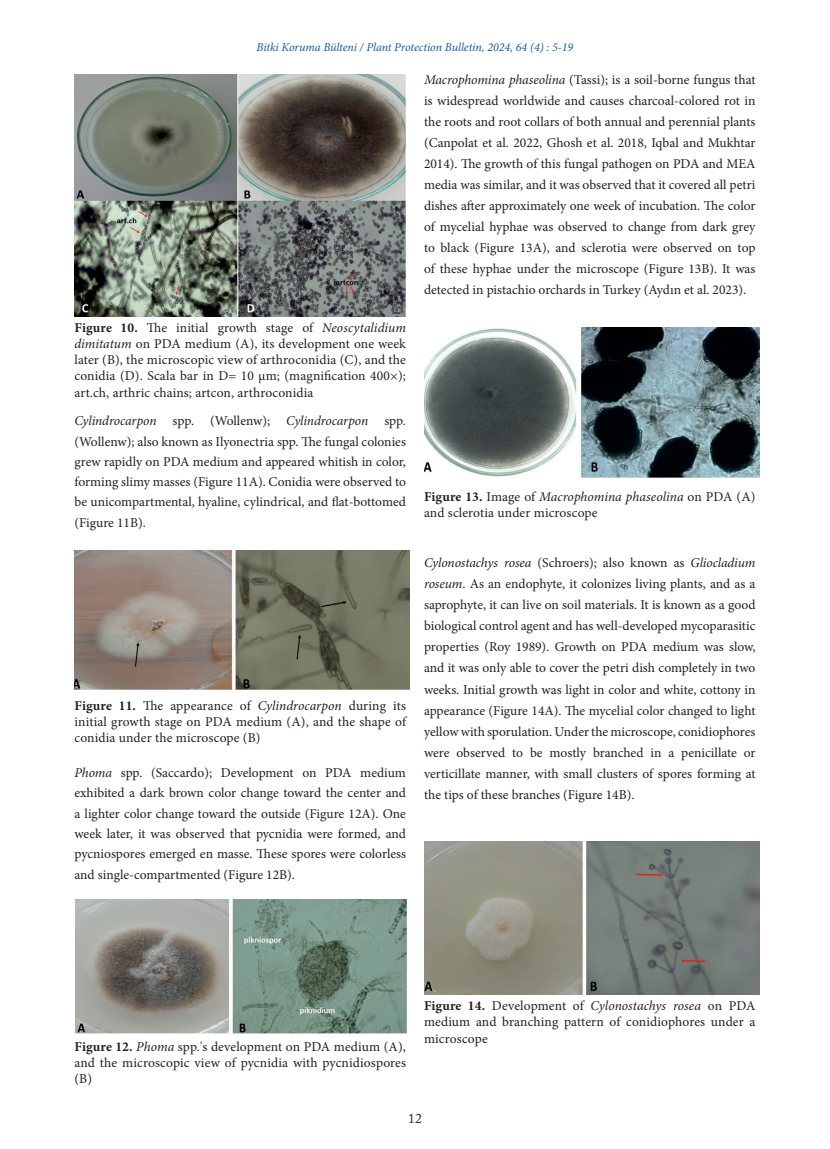
<style>
.page{position:relative;width:830px;height:1149px;background:#fff}
.page>*{position:absolute;margin:0;border:0;box-sizing:border-box;transform-origin:0 0}
.t1{font:13.5px/21px "Minion Pro";color:#231f20;text-align:justify}
.t2{font:13.5px "Adobe Caslon Pro";color:#231f20}
.t3{font:italic 12px "Minion Pro";letter-spacing:-.01em;color:#175d9e}
.s1{font-weight:700}
.s2{font-style:italic}
</style>
<div class="page">
<img style="left:74px;top:74px;width:332px;height:242px">
<img style="left:74px;top:550px;width:335px;height:140px">
<img style="left:76px;top:899px;width:331px;height:135px">
<img style="left:424px;top:327px;width:334px;height:151px">
<img style="left:424px;top:841px;width:334px;height:153px">
<p class="t3" style="left:256px;top:39px;width:318px">Bitki Koruma Bülteni / Plant Protection Bulletin, 2024, 64 (4) : 5-19</p>
<p class="t1" style="left:74px;top:319px;width:333px;line-height:16.2px"><span class="s1">Figure 10.</span> The initial growth stage of <span class="s2">Neoscytalidium dimitatum</span> on PDA medium (A), its development one week later (B), the microscopic view of arthroconidia (C), and the conidia (D). Scala bar in D= 10 μm; (magnification 400×); art.ch, arthric chains; artcon, arthroconidia</p>
<p class="t1" style="left:74px;top:411px;width:333px;line-height:20.2px"><span class="s2">Cylindrocarpon</span> spp. (Wollenw); <span class="s2">Cylindrocarpon</span> spp. (Wollenw); also known as Ilyonectria spp. The fungal colonies grew rapidly on PDA medium and appeared whitish in color, forming slimy masses (Figure 11A). Conidia were observed to be unicompartmental, hyaline, cylindrical, and flat-bottomed (Figure 11B).</p>
<p class="t1" style="left:74px;top:697px;width:333px;line-height:16.2px"><span class="s1">Figure 11.</span> The appearance of <span class="s2">Cylindrocarpon</span> during its initial growth stage on PDA medium (A), and the shape of conidia under the microscope (B)</p>
<p class="t1" style="left:74px;top:762px;width:333px;line-height:20.2px"><span class="s2">Phoma</span> spp. (Saccardo); Development on PDA medium exhibited a dark brown color change toward the center and a lighter color change toward the outside (Figure 12A). One week later, it was observed that pycnidia were formed, and pycniospores emerged en masse. These spores were colorless and single-compartmented (Figure 12B).</p>
<p class="t1" style="left:424px;top:69px;width:333px"><span class="s2">Macrophomina phaseolina</span> (Tassi); is a soil-borne fungus that is widespread worldwide and causes charcoal-colored rot in the roots and root collars of both annual and perennial plants (Canpolat et al. 2022, Ghosh et al. 2018, Iqbal and Mukhtar 2014). The growth of this fungal pathogen on PDA and MEA media was similar, and it was observed that it covered all petri dishes after approximately one week of incubation. The color of mycelial hyphae was observed to change from dark grey to black (Figure 13A), and sclerotia were observed on top of these hyphae under the microscope (Figure 13B). It was detected in pistachio orchards in Turkey (Aydın et al. 2023).</p>
<p class="t1" style="left:424px;top:488px;width:333px;line-height:16.2px"><span class="s1">Figure 13.</span> Image of <span class="s2">Macrophomina phaseolina</span> on PDA (A) and sclerotia under microscope</p>
<p class="t1" style="left:424px;top:552px;width:333px"><span class="s2">Cylonostachys rosea</span> (Schroers); also known as <span class="s2">Gliocladium roseum</span>. As an endophyte, it colonizes living plants, and as a saprophyte, it can live on soil materials. It is known as a good biological control agent and has well-developed mycoparasitic properties (Roy 1989). Growth on PDA medium was slow, and it was only able to cover the petri dish completely in two weeks. Initial growth was light in color and white, cottony in appearance (Figure 14A). The mycelial color changed to light yellow with sporulation. Under the microscope, conidiophores were observed to be mostly branched in a penicillate or verticillate manner, with small clusters of spores forming at the tips of these branches (Figure 14B).</p>
<p class="t1" style="left:74px;top:1037px;width:333px;line-height:16.2px"><span class="s1">Figure 12.</span> <span class="s2">Phoma</span> spp.'s development on PDA medium (A), and the microscopic view of pycnidia with pycnidiospores (B)</p>
<p class="t1" style="left:424px;top:997px;width:333px;line-height:16.2px"><span class="s1">Figure 14.</span> Development of <span class="s2">Cylonostachys rosea</span> on PDA medium and branching pattern of conidiophores under a microscope</p>
<p class="t2" style="left:408px;top:1110px;width:15px">12</p>
</div>
